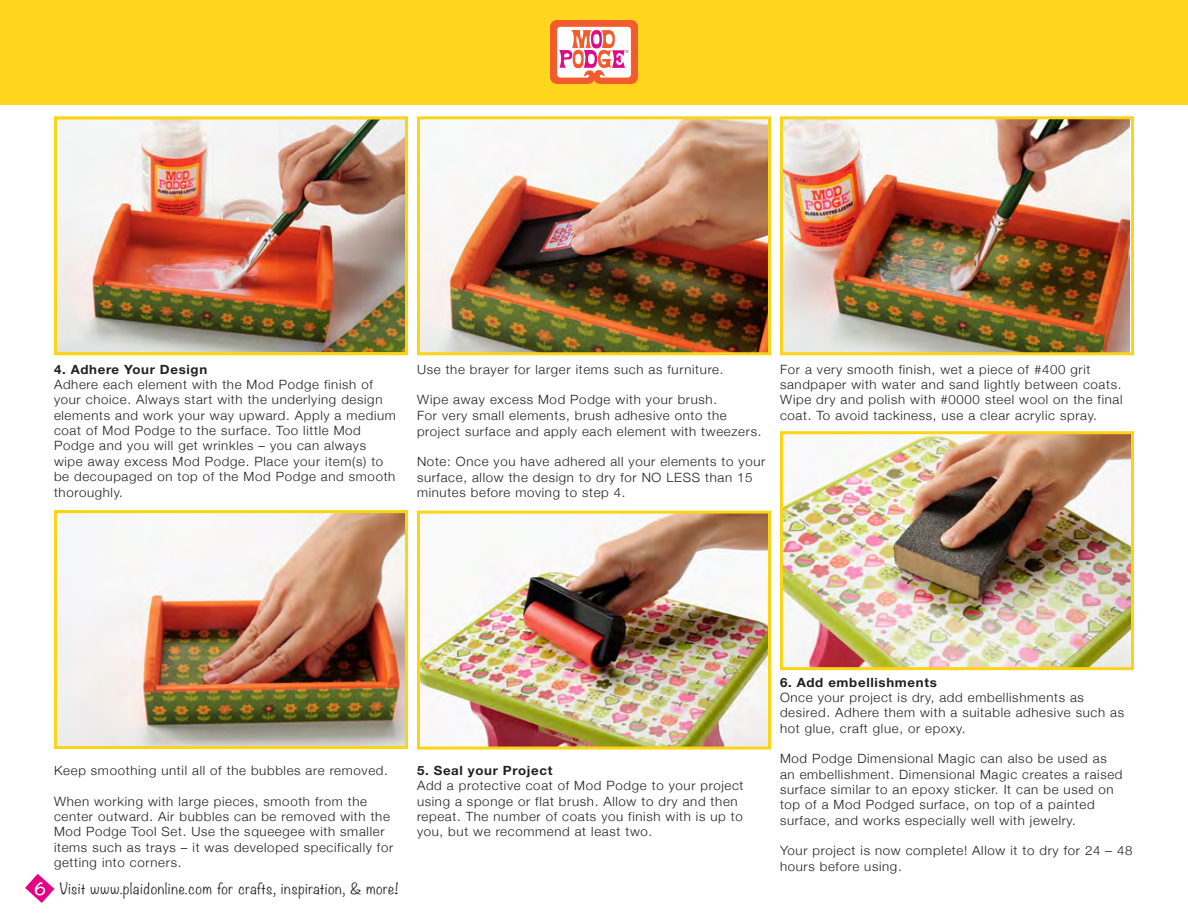
<style>
.page{position:relative;width:1188px;height:918px;background:#fff}
.page>*{position:absolute;margin:0;border:0;box-sizing:border-box;transform-origin:0 0}
.t1{font:700 15px "Noteworthy";color:#fff;scale:1.04 1}
.t2{font:300 13.5px "Noteworthy";letter-spacing:.05em;color:#231f20;scale:1.04 1}
.t3{font:300 12.75px/15.3px "Helvetica Neue";letter-spacing:.05em;color:#231f20;scale:1.04 1}
.t4{font:700 12.75px "Helvetica Neue";letter-spacing:.05em;color:#231f20;scale:1.04 1}
</style>
<div class="page">
<img style="left:784px;top:120px;width:345px;height:231px">
<div style="left:780px;top:116px;width:354px;height:239px;border:3px solid #fcd417"></div>
<img style="left:784px;top:435px;width:346px;height:231px">
<div style="left:780px;top:431px;width:354px;height:239px;border:3px solid #fcd417"></div>
<img style="left:58px;top:120px;width:346px;height:231px">
<div style="left:54px;top:116px;width:354px;height:239px;border:3px solid #fcd417"></div>
<img style="left:58px;top:514px;width:346px;height:231px">
<div style="left:54px;top:510px;width:354px;height:239px;border:3px solid #fcd417"></div>
<img style="left:421px;top:120px;width:346px;height:231px">
<div style="left:417px;top:116px;width:354px;height:239px;border:3px solid #fcd417"></div>
<img style="left:421px;top:515px;width:346px;height:231px">
<div style="left:417px;top:511px;width:354px;height:239px;border:3px solid #fcd417"></div>
<svg style="left:25px;top:874px;width:29px;height:29px"></svg>
<div style="left:0;top:0;width:1188px;height:104px;background:#ffd51d"></div>
<svg style="left:550px;top:20px;width:88px;height:64px;background:#f59c92"></svg>
<p class="t4" style="left:54px;top:361px;width:149px">4. Adhere Your Design</p>
<p class="t3" style="left:54px;top:376px;width:330px">Adhere each element with the Mod Podge finish of your choice. Always start with the underlying design elements and work your way upward. Apply a medium coat of Mod Podge to the surface. Too little Mod Podge and you will get wrinkles – you can always wipe away excess Mod Podge. Place your item(s) to be decoupaged on top of the Mod Podge and smooth thoroughly.</p>
<p class="t3" style="left:417px;top:361px;width:296px">Use the brayer for larger items such as furniture.</p>
<p class="t3" style="left:417px;top:391px;width:290px">Wipe away excess Mod Podge with your brush.</p>
<p class="t3" style="left:417px;top:406px;width:333px;line-height:16.2px">For very small elements, brush adhesive onto the project surface and apply each element with tweezers.</p>
<p class="t3" style="left:417px;top:453px;width:336px">Note: Once you have adhered all your elements to your surface, allow the design to dry for NO LESS than 15 minutes before moving to step 4.</p>
<p class="t3" style="left:780px;top:361px;width:331px">For a very smooth finish, wet a piece of #400 grit sandpaper with water and sand lightly between coats.<br>Wipe dry and polish with #0000 steel wool on the final coat. To avoid tackiness, use a clear acrylic spray.</p>
<p class="t3" style="left:54px;top:762px;width:323px">Keep smoothing until all of the bubbles are removed.</p>
<p class="t3" style="left:54px;top:793px;width:328px">When working with large pieces, smooth from the center outward. Air bubbles can be removed with the Mod Podge Tool Set. Use the squeegee with smaller items such as trays – it was developed specifically for getting into corners.</p>
<p class="t1" style="left:35px;top:875px;width:13px">6</p>
<p class="t2" style="left:59px;top:877px;width:328px">Visit www.plaidonline.com for crafts, inspiration, &amp; more!</p>
<p class="t4" style="left:417px;top:763px;width:132px">5. Seal your Project</p>
<p class="t3" style="left:417px;top:777px;width:315px">Add a protective coat of Mod Podge to your project using a sponge or flat brush. Allow to dry and then repeat. The number of coats you finish with is up to you, but we recommend at least two.</p>
<p class="t4" style="left:780px;top:674px;width:152px">6. Add embellishments</p>
<p class="t3" style="left:780px;top:689px;width:332px">Once your project is dry, add embellishments as desired. Adhere them with a suitable adhesive such as hot glue, craft glue, or epoxy.</p>
<p class="t3" style="left:780px;top:750px;width:331px">Mod Podge Dimensional Magic can also be used as an embellishment. Dimensional Magic creates a raised surface similar to an epoxy sticker. It can be used on top of a Mod Podged surface, on top of a painted surface, and works especially well with jewelry.</p>
<p class="t3" style="left:780px;top:842px;width:340px;line-height:16.2px">Your project is now complete! Allow it to dry for 24 – 48 hours before using.</p>
</div>
